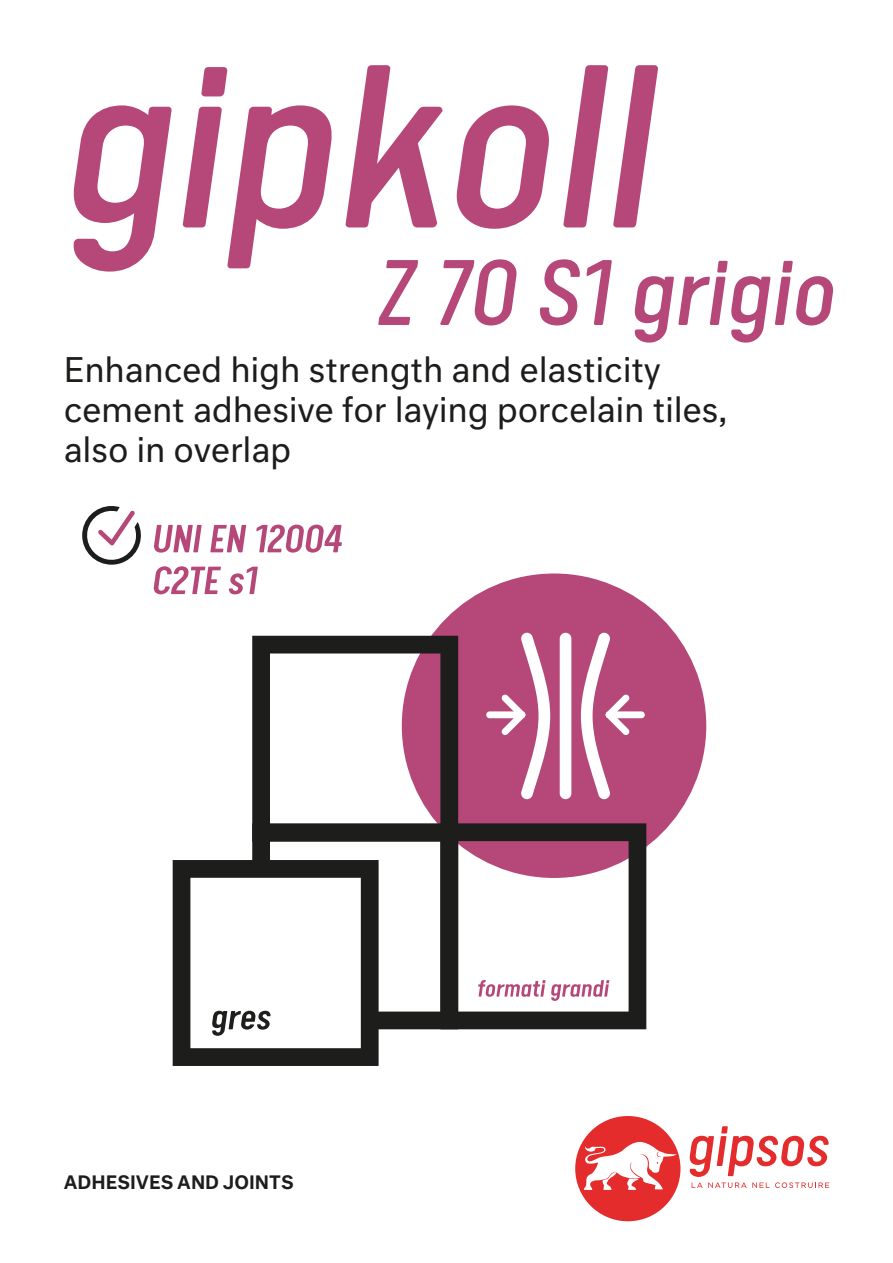
<style>
.page{position:relative;width:893px;height:1263px;background:#fff}
.page>*{position:absolute;margin:0;border:0;box-sizing:border-box;transform-origin:0 0}
.t1{font:italic 262.5px "Calps";color:#b54879}
.t2{font:italic 105px "Calps";color:#b54879}
.t3{font:33px/39.6px "Neutral Std";letter-spacing:-.01em;color:#1d1e1c}
.t4{font:500 18px "Neutral Std";color:#1d1d1b}
</style>
<div class="page">
<svg style="left:689px;top:1126px;width:140px;height:62px"></svg>
<svg style="left:575px;top:1116px;width:105px;height:105px"></svg>
<div style="left:402px;top:573px;width:304px;height:305px;background:#b54879;border-radius:50%"></div>
<svg style="left:154px;top:525px;width:48px;height:28px"></svg>
<svg style="left:210px;top:525px;width:36px;height:27px"></svg>
<svg style="left:256px;top:525px;width:86px;height:28px"></svg>
<svg style="left:154px;top:566px;width:67px;height:28px"></svg>
<svg style="left:229px;top:567px;width:29px;height:27px"></svg>
<svg style="left:82px;top:506px;width:59px;height:59px"></svg>
<svg style="left:173px;top:633px;width:473px;height:433px"></svg>
<div style="left:486px;top:711px;width:39px;height:7px;background:#fff;border-radius:3px"></div>
<h1 class="t1" style="left:56px;top:-5px;width:595px">gipkoll</h1>
<h2 class="t2" style="left:374px;top:232px;width:461px">Z 70 S1 grigio</h2>
<p class="t3" style="left:64px;top:349px;width:665px">Enhanced high strength and elasticity cement adhesive for laying porcelain tiles, also in overlap</p>
<p class="t4" style="left:64px;top:1170px;width:231px">ADHESIVES AND JOINTS</p>
</div>
